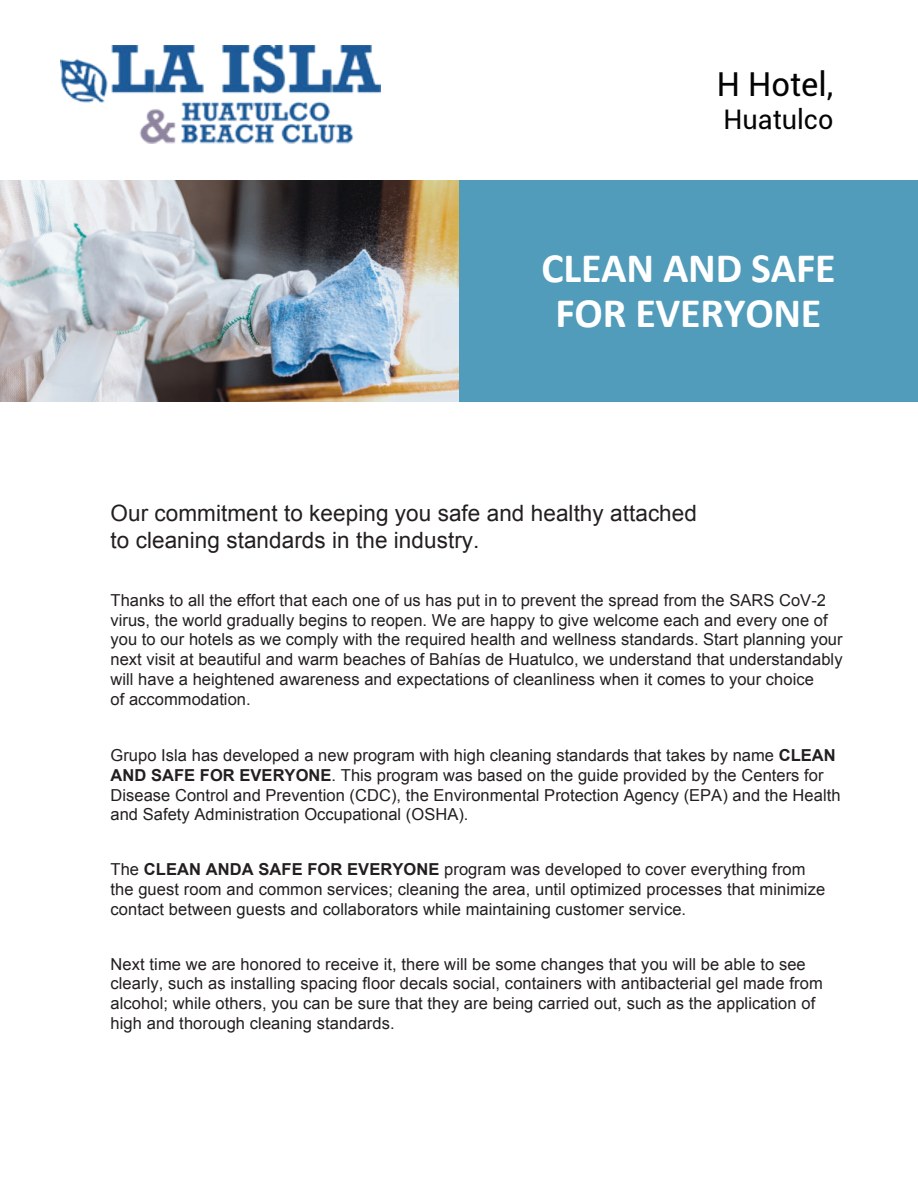
<style>
.page{position:relative;width:918px;height:1188px;background:#fff}
.page>*{position:absolute;margin:0;border:0;box-sizing:border-box;transform-origin:0 0}
.t1{font:700 42px/45px "Calibri";letter-spacing:-.005em;color:#fff;text-align:center}
.t2{font:33px "Roboto";color:#040503}
.t3{font:27px "Roboto";color:#040503}
.t4{font:22.5px/27px "Arial";letter-spacing:.005em;color:#231f20}
.t5{font:16.5px/19.8px "Arial";letter-spacing:.005em;color:#231f20}
.s1{font-weight:700}
</style>
<div class="page">
<div style="left:459px;top:180px;width:459px;height:221px;background:#519cbb"></div>
<img style="left:0;top:180px;width:459px;height:221px">
<img style="left:60px;top:46px;width:321px;height:97px">
<h2 class="t2" style="left:717px;top:61px;width:118px">H Hotel,</h2>
<h3 class="t3" style="left:723px;top:101px;width:111px">Huatulco</h3>
<h1 class="t1" style="left:542px;top:244px;width:295px">CLEAN AND SAFE<br>FOR EVERYONE</h1>
<h3 class="t4" style="left:111px;top:500px;width:588px">Our commitment to keeping you safe and healthy attached to cleaning standards in the industry.</h3>
<p class="t5" style="left:111px;top:590px;width:734px">Thanks to all the effort that each one of us has put in to prevent the spread from the SARS CoV-2 virus, the world gradually begins to reopen. We are happy to give welcome each and every one of you to our hotels as we comply with the required health and wellness standards. Start planning your next visit at beautiful and warm beaches of Bahías de Huatulco, we understand that understandably will have a heightened awareness and expectations of cleanliness when it comes to your choice<br>of accommodation.</p>
<p class="t5" style="left:111px;top:746px;width:731px">Grupo Isla has developed a new program with high cleaning standards that takes by name <span class="s1">CLEAN AND SAFE FOR EVERYONE</span>. This program was based on the guide provided by the Centers for Disease Control and Prevention (CDC), the Environmental Protection Agency (EPA) and the Health and Safety Administration Occupational (OSHA).</p>
<p class="t5" style="left:111px;top:860px;width:716px">The <span class="s1">CLEAN ANDA SAFE FOR EVERYONE</span> program was developed to cover everything from the guest room and common services; cleaning the area, until optimized processes that minimize contact between guests and collaborators while maintaining customer service.</p>
<p class="t5" style="left:111px;top:954px;width:714px">Next time we are honored to receive it, there will be some changes that you will be able to see clearly, such as installing spacing floor decals social, containers with antibacterial gel made from alcohol; while others, you can be sure that they are being carried out, such as the application of high and thorough cleaning standards.</p>
</div>
